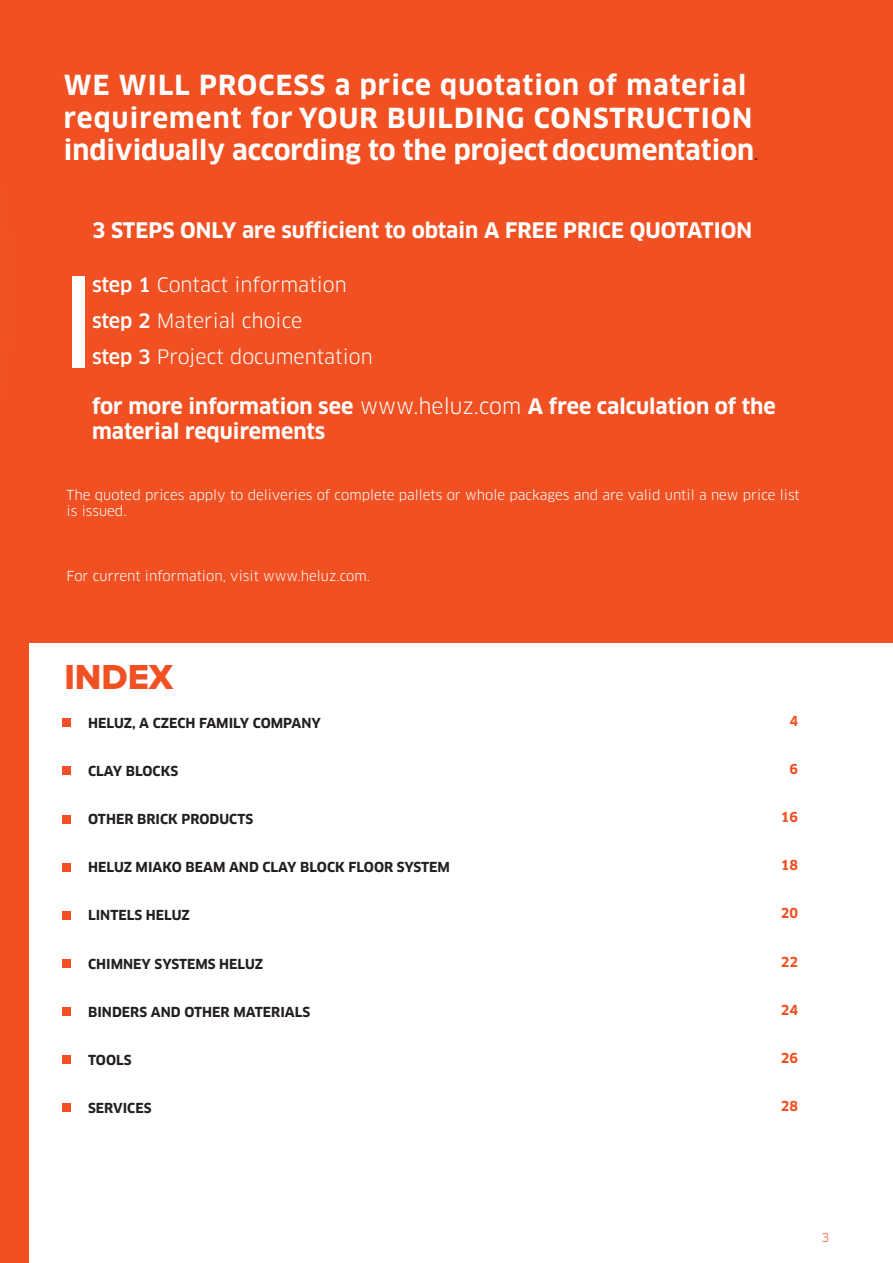
<style>
.page{position:relative;width:893px;height:1263px;background:#f15122}
.page>*{position:absolute;margin:0;border:0;box-sizing:border-box;transform-origin:0 0}
.t1{font:36px "Proxima Nova Extrabld";color:#f15122}
.t2{font:700 27px/32.4px "Clan";letter-spacing:.03em;color:#fff}
.t3{font:700 21px/25.2px "Clan";color:#fff}
.t4{font:19.5px/36px "Clan";color:#fff}
.t5{font:700 13.5px "Clan";color:#231f20}
.t6{font:13.5px/16.2px "Clan";color:#fff}
.t7{font:700 13.5px "Clan";color:#f15122}
.t8{font:12px "Clan";color:#f15122}
.s1{font-family:"Minion Pro";font-weight:400;font-size:18px;color:#231f20}
.s2{font-weight:500}
.s3{font-weight:400}
</style>
<div class="page">
<div style="left:29px;top:643px;width:864px;height:620px;background:#fff"></div>
<div style="left:63px;top:718px;width:8px;height:9px;background:#f15122"></div>
<div style="left:63px;top:767px;width:8px;height:8px;background:#f15122"></div>
<div style="left:63px;top:815px;width:8px;height:8px;background:#f15122"></div>
<div style="left:63px;top:863px;width:8px;height:8px;background:#f15122"></div>
<div style="left:63px;top:911px;width:8px;height:9px;background:#f15122"></div>
<div style="left:63px;top:959px;width:8px;height:9px;background:#f15122"></div>
<div style="left:63px;top:1007px;width:8px;height:9px;background:#f15122"></div>
<div style="left:63px;top:1055px;width:8px;height:9px;background:#f15122"></div>
<div style="left:63px;top:1104px;width:8px;height:8px;background:#f15122"></div>
<div style="left:72px;top:276px;width:13px;height:92px;background:#fff"></div>
<h2 class="t2" style="left:64px;top:68px;width:696px">WE WILL PROCESS a price quotation of material requirement for YOUR BUILDING CONSTRUCTION individually according to the projectdocumentation<span class="s1">.</span></h2>
<h3 class="t3" style="left:92px;top:217px;width:662px">3 STEPS ONLY are sufficient to obtain A FREE PRICE QUOTATION</h3>
<h3 class="t4" style="left:92px;top:266px;width:282px"><span class="s2">step 1</span> Contact information <span class="s2">step 2</span> Material choice<br><span class="s2">step 3</span> Project documentation</h3>
<h3 class="t3" style="left:92px;top:393px;width:685px">for more information see <span class="s3">www.heluz.com</span> A free calculation of the material requirements</h3>
<p class="t6" style="left:67px;top:486px;width:735px">The quoted prices apply to deliveries of complete pallets or whole packages and are valid until a new price list is issued.</p>
<p class="t6" style="left:67px;top:567px;width:305px">For current information, visit www.heluz.com.</p>
<h1 class="t1" style="left:64px;top:660px;width:110px">INDEX</h1>
<p class="t5" style="left:88px;top:715px;width:234px">HELUZ, A CZECH FAMILY COMPANY</p>
<p class="t7" style="left:789px;top:713px;width:10px">4</p>
<p class="t5" style="left:88px;top:763px;width:92px">CLAY BLOCKS</p>
<p class="t7" style="left:789px;top:761px;width:10px">6</p>
<p class="t5" style="left:88px;top:811px;width:167px">OTHER BRICK PRODUCTS</p>
<p class="t7" style="left:781px;top:809px;width:19px">16</p>
<p class="t5" style="left:88px;top:859px;width:363px">HELUZ MIAKO BEAM AND CLAY BLOCK FLOOR SYSTEM</p>
<p class="t7" style="left:781px;top:857px;width:19px">18</p>
<p class="t5" style="left:88px;top:907px;width:103px">LINTELS HELUZ</p>
<p class="t7" style="left:781px;top:905px;width:19px">20</p>
<p class="t5" style="left:88px;top:955px;width:177px">CHIMNEY SYSTEMS HELUZ</p>
<p class="t7" style="left:781px;top:953px;width:19px">22</p>
<p class="t5" style="left:88px;top:1003px;width:224px">BINDERS AND OTHER MATERIALS</p>
<p class="t7" style="left:781px;top:1001px;width:19px">24</p>
<p class="t5" style="left:88px;top:1052px;width:45px">TOOLS</p>
<p class="t7" style="left:781px;top:1050px;width:19px">26</p>
<p class="t5" style="left:88px;top:1100px;width:65px">SERVICES</p>
<p class="t7" style="left:781px;top:1098px;width:19px">28</p>
<p class="t8" style="left:821px;top:1230px;width:9px">3</p>
</div>
